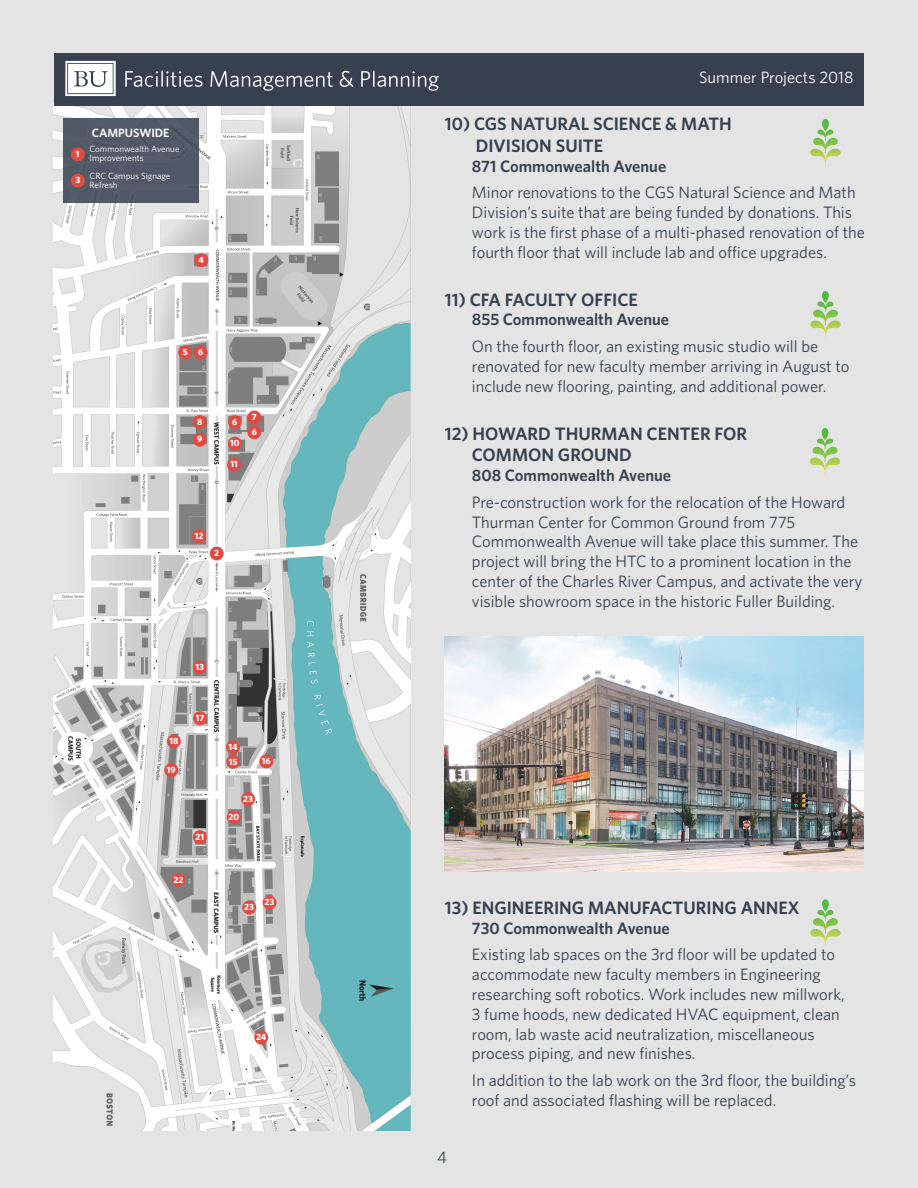
<style>
.page{position:relative;width:918px;height:1188px;background:#e4e4e4}
.page>*{position:absolute;margin:0;border:0;box-sizing:border-box;transform-origin:0 0}
.t1{font:600 18px "Whitney";color:#37404f}
.Copy{font:16.5px/19.8px "Whitney";color:#37404f}
.Address{font:600 16.5px "Whitney";color:#37404f}
.t2{font:16.5px "Whitney";color:#fff}
.t3{font:600 12px "Whitney";color:#fff}
.t4{font:9px/9px "Whitney";color:#fff}
.t5{font:700 9px/14.7px "Whitney";color:#fff}
</style>
<div class="page">
<img style="left:54px;top:106px;width:357px;height:1025px">
<div style="left:54px;top:54px;width:810px;height:52px;background:#37404f"></div>
<div style="left:63px;top:119px;width:136px;height:84px;background:#505865"></div>
<svg style="left:65px;top:61px;width:51px;height:35px;background:#dcdee0"></svg>
<svg style="left:125px;top:71px;width:78px;height:16px"></svg>
<svg style="left:210px;top:71px;width:123px;height:20px"></svg>
<svg style="left:340px;top:71px;width:14px;height:16px"></svg>
<svg style="left:361px;top:71px;width:78px;height:20px"></svg>
<svg style="left:810px;top:119px;width:31px;height:47px"></svg>
<svg style="left:810px;top:291px;width:31px;height:47px"></svg>
<svg style="left:810px;top:428px;width:30px;height:47px"></svg>
<svg style="left:810px;top:899px;width:31px;height:48px"></svg>
<img style="left:445px;top:637px;width:419px;height:235px">
<svg style="left:71px;top:147px;width:14px;height:14px"></svg>
<svg style="left:71px;top:174px;width:14px;height:14px"></svg>
<svg style="left:194px;top:253px;width:14px;height:14px"></svg>
<svg style="left:178px;top:345px;width:30px;height:14px"></svg>
<svg style="left:193px;top:415px;width:14px;height:32px"></svg>
<svg style="left:227px;top:458px;width:14px;height:14px"></svg>
<svg style="left:192px;top:529px;width:32px;height:31px"></svg>
<svg style="left:193px;top:660px;width:14px;height:14px"></svg>
<svg style="left:226px;top:740px;width:14px;height:29px"></svg>
<svg style="left:259px;top:754px;width:14px;height:14px"></svg>
<svg style="left:193px;top:711px;width:14px;height:14px"></svg>
<svg style="left:167px;top:734px;width:14px;height:14px"></svg>
<svg style="left:164px;top:763px;width:14px;height:14px"></svg>
<svg style="left:193px;top:830px;width:14px;height:14px"></svg>
<svg style="left:172px;top:873px;width:13px;height:14px"></svg>
<svg style="left:227px;top:792px;width:28px;height:32px"></svg>
<svg style="left:263px;top:896px;width:14px;height:14px"></svg>
<svg style="left:242px;top:900px;width:14px;height:14px"></svg>
<svg style="left:254px;top:1031px;width:14px;height:13px"></svg>
<svg style="left:228px;top:410px;width:33px;height:41px"></svg>
<p class="t5" style="left:76px;top:146px;width:5px">1</p>
<p class="t5" style="left:75px;top:173px;width:6px">3</p>
<p class="t3" style="left:92px;top:125px;width:79px">CAMPUSWIDE</p>
<p class="t4" style="left:90px;top:144px;width:91px">Commonwealth Avenue<br>Improvements</p>
<p class="t4" style="left:90px;top:171px;width:82px">CRC Campus Signage<br>Refresh</p>
<p class="t5" style="left:199px;top:252px;width:7px">4</p>
<p class="t5" style="left:183px;top:344px;width:6px">5</p>
<p class="t5" style="left:198px;top:344px;width:7px">6</p>
<p class="t5" style="left:197px;top:414px;width:7px">8</p>
<p class="t5" style="left:232px;top:414px;width:7px">6</p>
<p class="t5" style="left:197px;top:432px;width:7px">9</p>
<p class="t5" style="left:230px;top:436px;width:11px">10</p>
<p class="t5" style="left:230px;top:457px;width:9px">11</p>
<p class="t5" style="left:252px;top:409px;width:6px">7</p>
<p class="t5" style="left:252px;top:424px;width:7px">6</p>
<p class="t5" style="left:195px;top:528px;width:10px">12</p>
<p class="t5" style="left:214px;top:546px;width:6px">2</p>
<p class="t5" style="left:195px;top:659px;width:10px">13</p>
<p class="t5" style="left:169px;top:733px;width:10px">18</p>
<p class="t5" style="left:167px;top:762px;width:10px">19</p>
<p class="t5" style="left:196px;top:710px;width:10px">17</p>
<p class="t5" style="left:196px;top:829px;width:10px">21</p>
<p class="t5" style="left:174px;top:872px;width:11px">22</p>
<p class="t5" style="left:228px;top:739px;width:11px">14<br>15</p>
<p class="t5" style="left:262px;top:753px;width:10px">16</p>
<p class="t5" style="left:243px;top:791px;width:11px">23</p>
<p class="t5" style="left:228px;top:809px;width:12px">20</p>
<p class="t5" style="left:244px;top:899px;width:11px">23</p>
<p class="t5" style="left:265px;top:895px;width:11px">23</p>
<p class="t5" style="left:256px;top:1030px;width:12px">24</p>
<p class="t2" style="left:699px;top:67px;width:156px">Summer Projects 2018</p>
<p class="t1" style="left:445px;top:112px;width:288px">10) CGS NATURAL SCIENCE &amp; MATH</p>
<p class="t1" style="left:476px;top:134px;width:129px">DIVISION SUITE</p>
<p class="Address" style="left:472px;top:155px;width:196px">871 Commonwealth Avenue</p>
<p class="Copy" style="left:472px;top:182px;width:394px">Minor renovations to the CGS Natural Science and Math Division’s suite that are being funded by donations. This work is the first phase of a multi-phased renovation of the fourth floor that will include lab and office upgrades.</p>
<p class="t1" style="left:445px;top:287px;width:194px">11) CFA FACULTY OFFICE</p>
<p class="Address" style="left:472px;top:309px;width:199px">855 Commonwealth Avenue</p>
<p class="Copy" style="left:472px;top:336px;width:379px">On the fourth floor, an existing music studio will be renovated for new faculty member arriving in August to include new flooring, painting, and additional power.</p>
<p class="t1" style="left:445px;top:422px;width:304px">12) HOWARD THURMAN CENTER FOR</p>
<p class="t1" style="left:472px;top:443px;width:162px">COMMON GROUND</p>
<p class="Address" style="left:472px;top:464px;width:201px">808 Commonwealth Avenue</p>
<p class="Copy" style="left:472px;top:492px;width:392px">Pre-construction work for the relocation of the Howard Thurman Center for Common Ground from 775<br>Commonwealth Avenue will take place this summer. The project will bring the HTC to a prominent location in the center of the Charles River Campus, and activate the very visible showroom space in the historic Fuller Building.</p>
<p class="t1" style="left:445px;top:896px;width:356px">13) ENGINEERING MANUFACTURING ANNEX</p>
<p class="Address" style="left:472px;top:917px;width:199px">730 Commonwealth Avenue</p>
<p class="Copy" style="left:472px;top:944px;width:374px">Existing lab spaces on the 3rd floor will be updated to accommodate new faculty members in Engineering researching soft robotics. Work includes new millwork, 3 fume hoods, new dedicated HVAC equipment, clean room, lab waste acid neutralization, miscellaneous process piping, and new finishes.</p>
<p class="Copy" style="left:472px;top:1070px;width:386px">In addition to the lab work on the 3rd floor, the building’s roof and associated flashing will be replaced.</p>
<p class="Copy" style="left:437px;top:1147px;width:11px">4</p>
</div>
